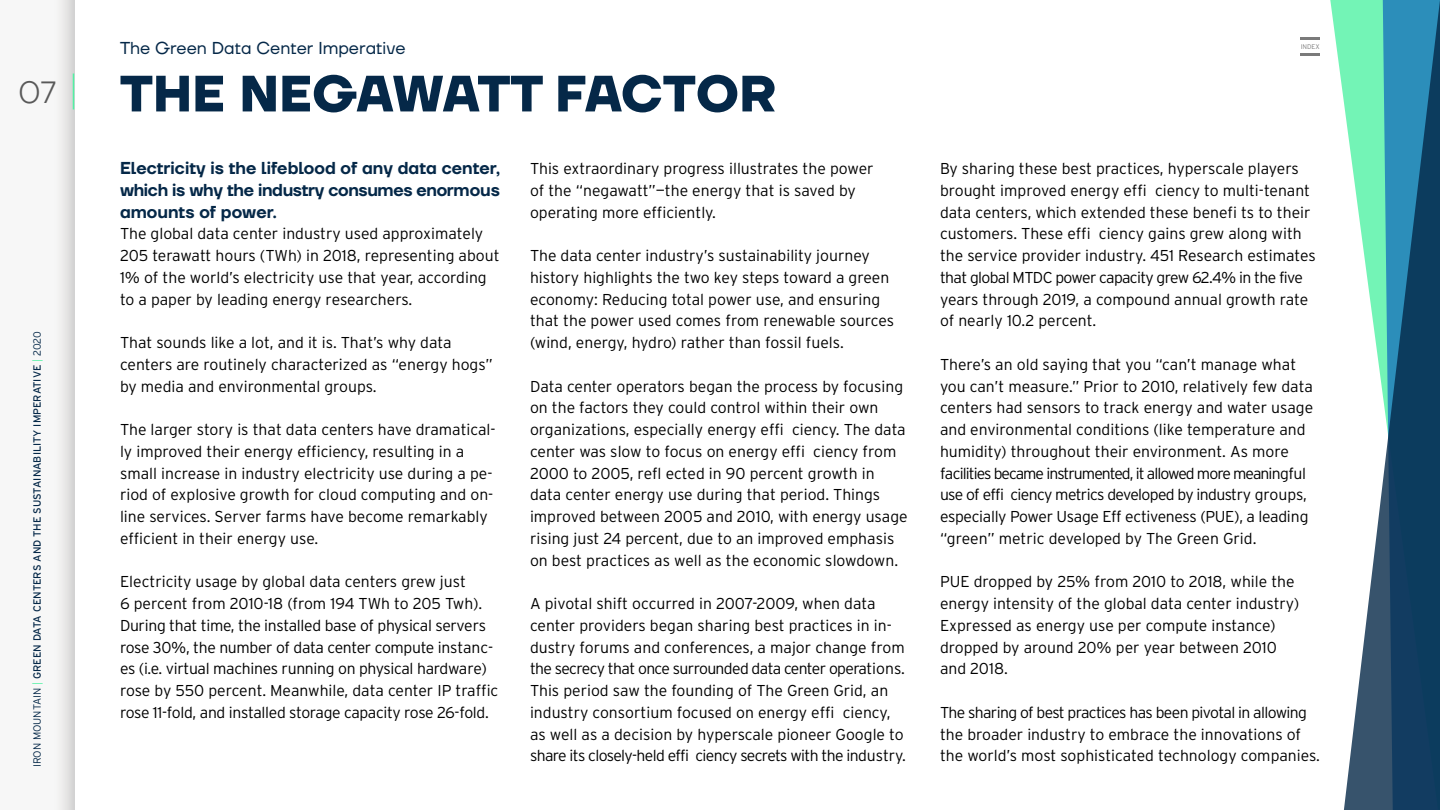
<style>
.page{position:relative;width:1440px;height:810px;background:#fff}
.page>*{position:absolute;margin:0;border:0;box-sizing:border-box;transform-origin:0 0}
.t1{font:700 51px "TT Firs Neue";color:#052848}
.t2{font:300 30.75px "TT Firs Neue";color:#595959}
.t3{font:600 17.25px/21.8px "TT Firs Neue";letter-spacing:-.02em;color:#052848;text-align:justify}
.t4{font:17.25px "TT Firs Neue";color:#052848}
.t5{font:300 15.75px/21.8px "Interstate";color:#000}
.t6{font:300 15.75px/21.8px "Interstate";letter-spacing:-.02em;color:#000}
.t7{font:10.5px "Interstate";color:#052848}
.t8{font:300 6.75px "Interstate";color:#595959}
.s1{font-weight:300}
.s2{font-weight:300;color:#51f2a4}
</style>
<div class="page">
<div style="left:0;top:0;width:74px;height:810px;background:#f7f7f7"></div>
<svg style="left:1330px;top:0;width:14px;height:103px"></svg>
<svg style="left:1344px;top:0;width:96px;height:810px"></svg>
<hr style="left:73px;top:74px;width:1px;height:36px;background:#51f2a4">
<svg style="left:1301px;top:38px;width:19px;height:2px"></svg>
<hr style="left:1301px;top:53px;width:19px;height:3px;background:#595959">
<h2 class="t2" style="left:18px;top:71px;width:39px">07</h2>
<p class="t7" style="left:31px;top:767px;width:438px;rotate:-90deg"><span class="s1">IRON MOUNTAIN</span> <span class="s2">|</span> GREEN DATA CENTERS AND THE SUSTAINABILITY IMPERATIVE <span class="s2">|</span> <span class="s1">2020</span></p>
<p class="t4" style="left:120px;top:36px;width:287px">The Green Data Center Imperative</p>
<h1 class="t1" style="left:120px;top:59px;width:658px">THE NEGAWATT FACTOR</h1>
<p class="t3" style="left:120px;top:157px;width:382px">Electricity is the lifeblood of any data center, which is why the industry consumes enormous amounts of power.</p>
<p class="t5" style="left:120px;top:223px;width:381px">The global data center industry used approximately 205 terawatt hours (TWh) in 2018, representing about 1% of the world’s electricity use that year, according to a paper by leading energy researchers.</p>
<p class="t5" style="left:120px;top:331px;width:374px">That sounds like a lot, and it is. That’s why data centers are routinely characterized as “energy hogs” by media and environmental groups.</p>
<p class="t5" style="left:120px;top:418px;width:377px">The larger story is that data centers have dramatical&shy;ly improved their energy efficiency, resulting in a small increase in industry electricity use during a pe&shy;riod of explosive growth for cloud computing and on&shy;line services. Server farms have become remarkably efficient in their energy use.</p>
<p class="t6" style="left:120px;top:571px;width:380px">Electricity usage by global data centers grew just<br>6 percent from 2010-18 (from 194 TWh to 205 Twh).<br>During that time, the installed base of physical servers rose 30%, the number of data center compute instanc&shy;es (i.e. virtual machines running on physical hardware) rose by 550 percent. Meanwhile, data center IP traffic rose 11-fold, and installed storage capacity rose 26-fold.</p>
<p class="t5" style="left:530px;top:157px;width:345px">This extraordinary progress illustrates the power of the “negawatt”—the energy that is saved by operating more efficiently.</p>
<p class="t5" style="left:530px;top:244px;width:366px">The data center industry’s sustainability journey history highlights the two key steps toward a green economy: Reducing total power use, and ensuring that the power used comes from renewable sources (wind, energy, hydro) rather than fossil fuels.</p>
<p class="t5" style="left:530px;top:375px;width:379px">Data center operators began the process by focusing on the factors they could control within their own organizations, especially energy effi ciency. The data center was slow to focus on energy effi ciency from 2000 to 2005, refl ected in 90 percent growth in data center energy use during that period. Things improved between 2005 and 2010, with energy usage rising just 24 percent, due to an improved emphasis on best practices as well as the economic slowdown.</p>
<p class="t5" style="left:530px;top:592px;width:378px">A pivotal shift occurred in 2007-2009, when data center providers began sharing best practices in in&shy;dustry forums and conferences, a major change from the secrecy that once surrounded data center operations.<br>This period saw the founding of The Green Grid, an industry consortium focused on energy effi ciency, as well as a decision by hyperscale pioneer Google to share its closely-held effi ciency secrets with the industry.</p>
<p class="t8" style="left:1301px;top:43px;width:21px">INDEX</p>
<p class="t5" style="left:940px;top:157px;width:377px">By sharing these best practices, hyperscale players brought improved energy effi ciency to multi-tenant data centers, which extended these benefi ts to their customers. These effi ciency gains grew along with the service provider industry. 451 Research estimates that global MTDC power capacity grew 62.4% in the five years through 2019, a compound annual growth rate of nearly 10.2 percent.</p>
<p class="t5" style="left:940px;top:353px;width:375px">There’s an old saying that you “can’t manage what you can’t measure.” Prior to 2010, relatively few data centers had sensors to track energy and water usage and environmental conditions (like temperature and humidity) throughout their environment. As more facilities became instrumented, it allowed more meaningful use of effi ciency metrics developed by industry groups, especially Power Usage Eff ectiveness (PUE), a leading “green” metric developed by The Green Grid.</p>
<p class="t5" style="left:940px;top:571px;width:361px">PUE dropped by 25% from 2010 to 2018, while the energy intensity of the global data center industry)<br>Expressed as energy use per compute instance) dropped by around 20% per year between 2010 and 2018.</p>
<p class="t5" style="left:940px;top:701px;width:382px">The sharing of best practices has been pivotal in allowing the broader industry to embrace the innovations of the world’s most sophisticated technology companies.</p>
</div>
